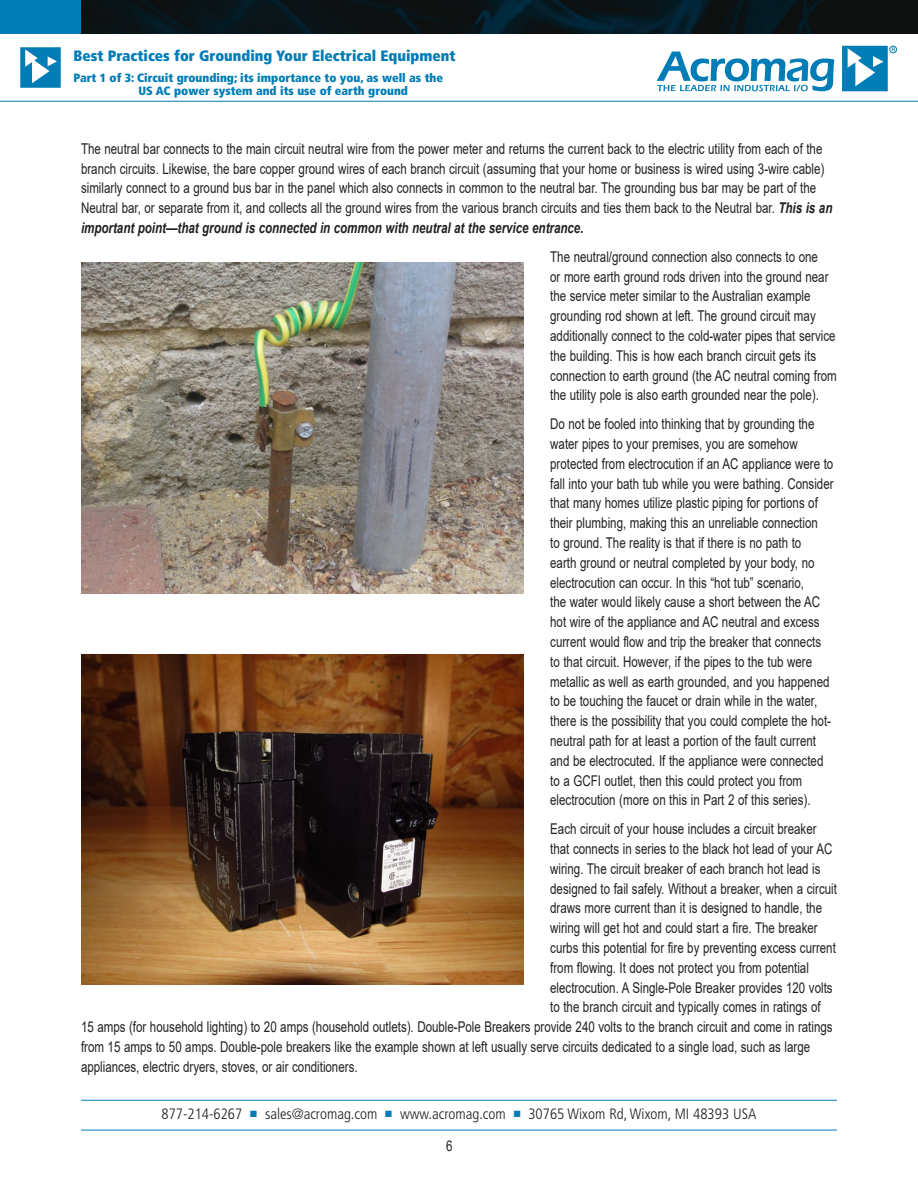
<style>
.page{position:relative;width:918px;height:1188px;background:#fff}
.page>*{position:absolute;margin:0;border:0;box-sizing:border-box;transform-origin:0 0}
.t1{font:300 condensed 15px "Frutiger";color:#231f20}
.t2{font:900 condensed 15px "Frutiger";color:#007cb6}
.Bodytext{font:14.85px/19.8px "Arial";color:#231f20;scale:.78 1}
.t3{font:900 condensed 12px/13.5px "Frutiger";color:#007cb6}
.s1{font-weight:700;font-style:italic}
.s2{color:#007cb6}
</style>
<div class="page">
<img style="left:81px;top:0;width:837px;height:34px">
<div style="left:0;top:0;width:81px;height:33px;background:#007cb6"></div>
<img style="left:81px;top:262px;width:442px;height:332px">
<img style="left:81px;top:654px;width:442px;height:331px">
<hr style="left:81px;top:1100px;width:756px;height:1px;background:#007cb6">
<hr style="left:81px;top:1130px;width:756px;height:1px;background:#007cb6">
<hr style="left:0;top:101px;width:918px;height:1px;background:#007cb6">
<div style="left:890px;top:46px;width:7px;height:7px;border:1px solid #007cb6;border-radius:50%"></div>
<svg style="left:842px;top:46px;width:53px;height:45px"></svg>
<svg style="left:657px;top:52px;width:177px;height:39px"></svg>
<svg style="left:20px;top:47px;width:41px;height:41px"></svg>
<p class="t2" style="left:73px;top:46px;width:384px">Best Practices for Grounding Your Electrical Equipment</p>
<p class="t3" style="left:138px;top:71px;width:306px;text-indent:-65px">Part 1 of 3: Circuit grounding; its importance to you, as well as the<br>US AC power system and its use of earth ground</p>
<p class="Bodytext" style="left:81px;top:139px;width:965px">The neutral bar connects to the main circuit neutral wire from the power meter and returns the current back to the electric utility from each of the branch circuits. Likewise, the bare copper ground wires of each branch circuit (assuming that your home or business is wired using 3-wire cable) similarly connect to a ground bus bar in the panel which also connects in common to the neutral bar. The grounding bus bar may be part of the Neutral bar, or separate from it, and collects all the ground wires from the various branch circuits and ties them back to the Neutral bar. <span class="s1">This is an important point—that ground is connected in common with neutral at the service entrance.</span></p>
<p class="Bodytext" style="left:550px;top:247px;width:369px">The neutral/ground connection also connects to one<br>or more earth ground rods driven into the ground near the service meter similar to the Australian example grounding rod shown at left. The ground circuit may additionally connect to the cold-water pipes that service the building. This is how each branch circuit gets its connection to earth ground (the AC neutral coming from the utility pole is also earth grounded near the pole).</p>
<p class="Bodytext" style="left:550px;top:414px;width:365px">Do not be fooled into thinking that by grounding the water pipes to your premises, you are somehow protected from electrocution if an AC appliance were to fall into your bath tub while you were bathing. Consider that many homes utilize plastic piping for portions of their plumbing, making this an unreliable connection<br>to ground. The reality is that if there is no path to<br>earth ground or neutral completed by your body, no electrocution can occur. In this “hot tub” scenario,<br>the water would likely cause a short between the AC hot wire of the appliance and AC neutral and excess current would flow and trip the breaker that connects to that circuit. However, if the pipes to the tub were metallic as well as earth grounded, and you happened to be touching the faucet or drain while in the water, there is the possibility that you could complete the hot&shy;neutral path for at least a portion of the fault current and be electrocuted. If the appliance were connected to a GCFI outlet, then this could protect you from electrocution (more on this in Part 2 of this series).</p>
<p class="Bodytext" style="left:550px;top:819px;width:343px">Each circuit of your house includes a circuit breaker</p>
<p class="Bodytext" style="left:550px;top:839px;width:363px">that connects in series to the black hot lead of your AC</p>
<p class="Bodytext" style="left:550px;top:859px;width:348px">wiring. The circuit breaker of each branch hot lead is</p>
<p class="Bodytext" style="left:550px;top:878px;width:369px">designed to fail safely. Without a breaker, when a circuit</p>
<p class="Bodytext" style="left:550px;top:898px;width:350px">draws more current than it is designed to handle, the</p>
<p class="Bodytext" style="left:550px;top:918px;width:344px">wiring will get hot and could start a fire. The breaker</p>
<p class="Bodytext" style="left:550px;top:938px;width:368px">curbs this potential for fire by preventing excess current</p>
<p class="Bodytext" style="left:550px;top:958px;width:333px">from flowing. It does not protect you from potential</p>
<p class="Bodytext" style="left:550px;top:977px;width:364px">electrocution. A Single-Pole Breaker provides 120 volts</p>
<p class="Bodytext" style="left:550px;top:997px;width:348px">to the branch circuit and typically comes in ratings of</p>
<p class="Bodytext" style="left:81px;top:1017px;width:965px">15 amps (for household lighting) to 20 amps (household outlets). Double-Pole Breakers provide 240 volts to the branch circuit and come in ratings</p>
<p class="Bodytext" style="left:81px;top:1037px;width:936px">from 15 amps to 50 amps. Double-pole breakers like the example shown at left usually serve circuits dedicated to a single load, such as large</p>
<p class="Bodytext" style="left:81px;top:1057px;width:356px">appliances, electric dryers, stoves, or air conditioners.</p>
<p class="t1" style="left:161px;top:1105px;width:597px">877-214-6267 <span class="s2">■</span> sales@acromag.com <span class="s2">■</span> www.acromag.com <span class="s2">■</span> 30765 Wixom Rd, Wixom, MI 48393 USA</p>
<p class="Bodytext" style="left:446px;top:1136px;width:10px">6</p>
</div>
